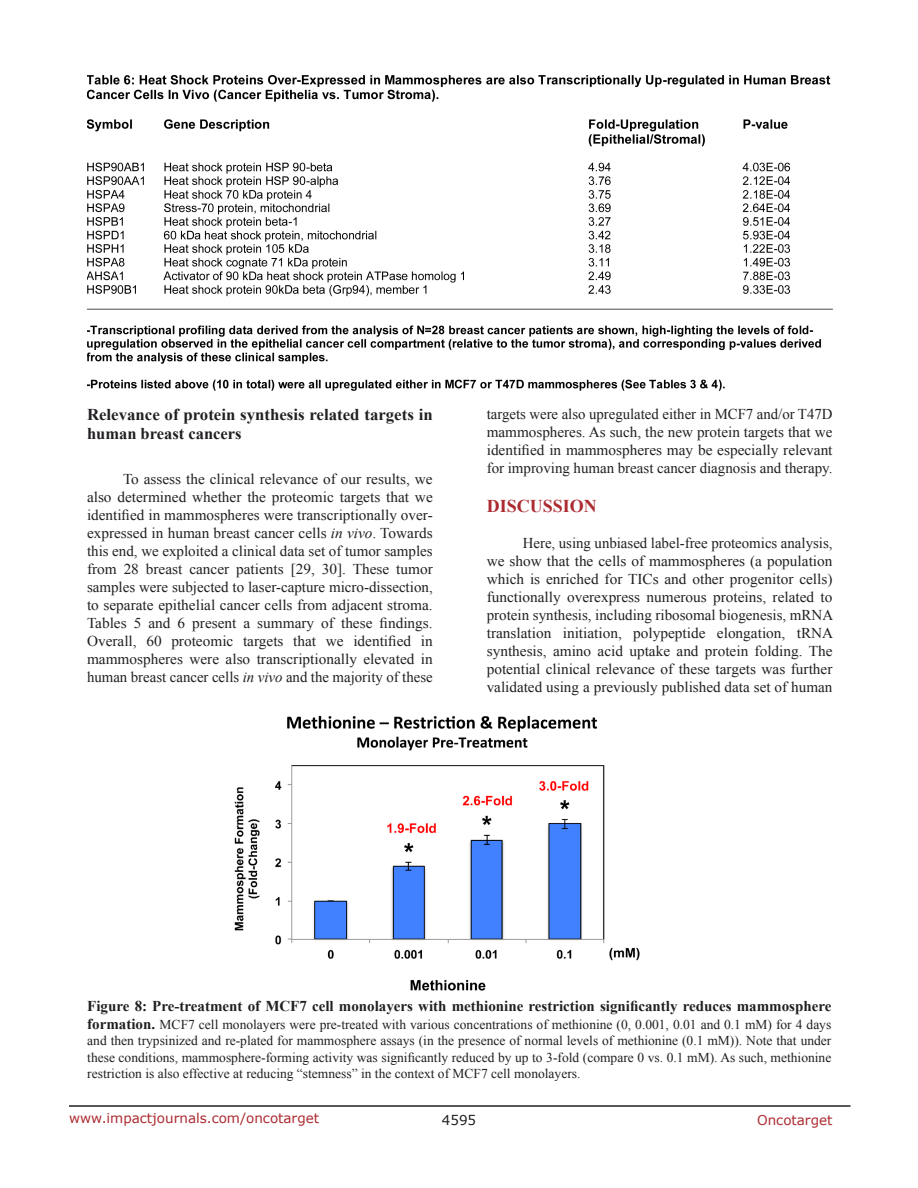
<style>
.page{position:relative;width:918px;height:1188px;background:#fff}
.page>*{position:absolute;margin:0;border:0;box-sizing:border-box;transform-origin:0 0}
.Heading{font:700 18px "Times New Roman";color:#ac2b31}
.SubHeading{font:700 16.5px/19.8px "Times New Roman";color:#221f22}
.BodyText{font:15px/18px "Times New Roman";color:#221f22;text-align:justify}
.FigureText{font:700 15px "Times New Roman";color:#221f22}
.FigureText-2{font:13.5px/16.2px "Times New Roman";color:#221f22;text-align:justify}
.t1{font:13.5px "Verdana";color:#ac2b31}
.t2{font:13.5px "Verdana";color:#221f22}
.s1{font-style:italic}
.s2{font-weight:700;font-size:15px}
</style>
<div class="page">
<hr style="left:69px;top:1105px;width:781px;height:2px;background:#231f20">
<img style="left:87px;top:76px;width:745px;height:314px">
<img style="left:234px;top:715px;width:406px;height:276px">
<p class="SubHeading" style="left:87px;top:404px;width:347px">Relevance of protein synthesis related targets in human breast cancers</p>
<p class="BodyText" style="left:87px;top:470px;width:347px;text-indent:36px">To assess the clinical relevance of our results, we also determined whether the proteomic targets that we identified in mammospheres were transcriptionally over&shy;expressed in human breast cancer cells <span class="s1">in vivo</span>. Towards this end, we exploited a clinical data set of tumor samples from 28 breast cancer patients [29, 30]. These tumor samples were subjected to laser-capture micro-dissection, to separate epithelial cancer cells from adjacent stroma.<br>Tables 5 and 6 present a summary of these findings.<br>Overall, 60 proteomic targets that we identified in mammospheres were also transcriptionally elevated in human breast cancer cells <span class="s1">in vivo</span> and the majority of these</p>
<p class="BodyText" style="left:487px;top:405px;width:347px">targets were also upregulated either in MCF7 and/or T47D mammospheres. As such, the new protein targets that we identified in mammospheres may be especially relevant for improving human breast cancer diagnosis and therapy.</p>
<p class="Heading" style="left:487px;top:494px;width:112px">DISCUSSION</p>
<p class="BodyText" style="left:487px;top:534px;width:348px;text-indent:36px">Here, using unbiased label-free proteomics analysis, we show that the cells of mammospheres (a population which is enriched for TICs and other progenitor cells) functionally overexpress numerous proteins, related to protein synthesis, including ribosomal biogenesis, mRNA translation initiation, polypeptide elongation, tRNA synthesis, amino acid uptake and protein folding. The potential clinical relevance of these targets was further validated using a previously published data set of human</p>
<p class="FigureText" style="left:87px;top:996px;width:746px">Figure 8: Pre-treatment of MCF7 cell monolayers with methionine restriction significantly reduces mammosphere</p>
<p class="FigureText-2" style="left:87px;top:1016px;width:746px"><span class="s2">formation.</span> MCF7 cell monolayers were pre-treated with various concentrations of methionine (0, 0.001, 0.01 and 0.1 mM) for 4 days and then trypsinized and re-plated for mammosphere assays (in the presence of normal levels of methionine (0.1 mM)). Note that under these conditions, mammosphere-forming activity was significantly reduced by up to 3-fold (compare 0 vs. 0.1 mM). As such, methionine restriction is also effective at reducing “stemness” in the context of MCF7 cell monolayers.</p>
<p class="t1" style="left:69px;top:1109px;width:252px">www.impactjournals.com/oncotarget</p>
<p class="t2" style="left:442px;top:1111px;width:36px">4595</p>
<p class="t1" style="left:757px;top:1111px;width:77px">Oncotarget</p>
</div>
